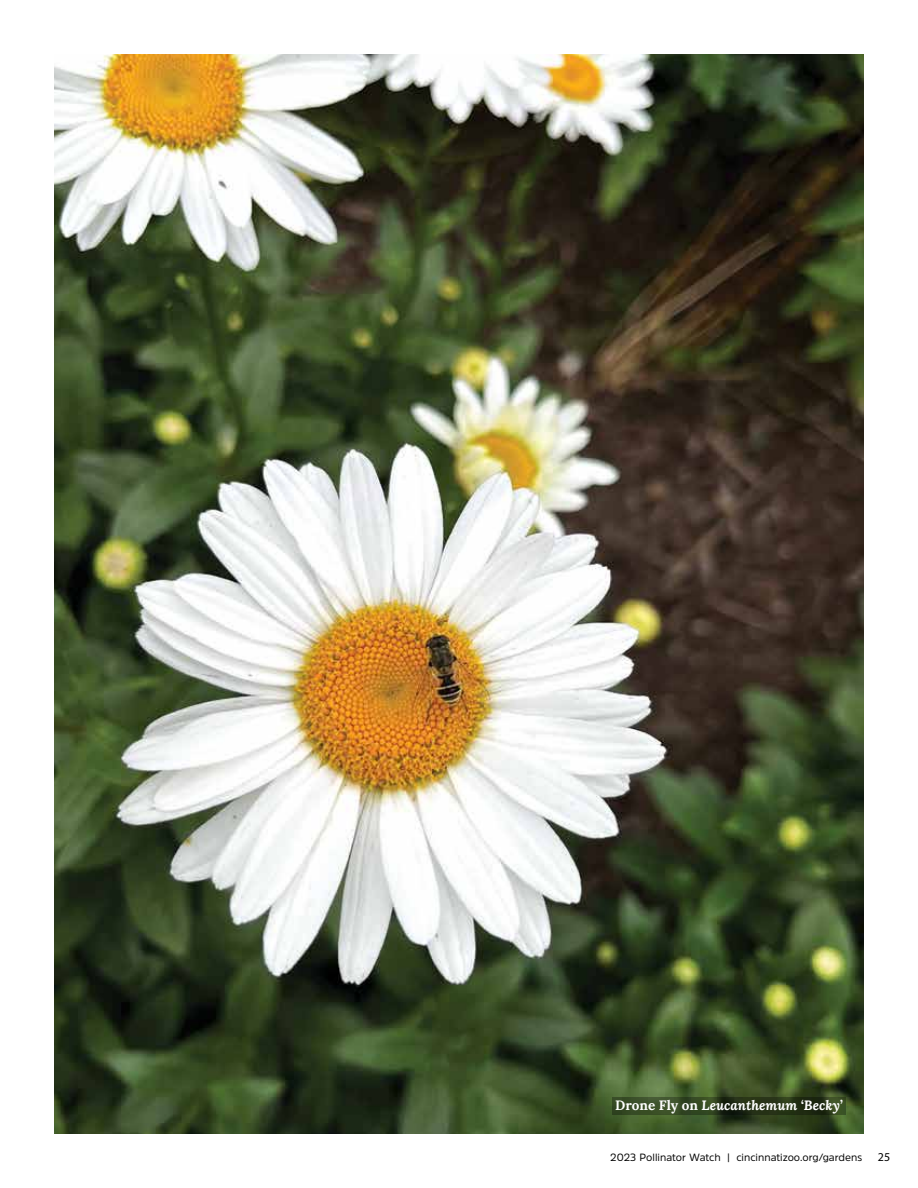
<style>
.page{position:relative;width:918px;height:1188px;background:#fff}
.page>*{position:absolute;margin:0;border:0;box-sizing:border-box;transform-origin:0 0}
.t1{font:italic 700 13.5px "Lora";color:#fff}
.t2{font:12px "Myriad Pro";color:#000}
.t3{font:10.5px "Amsi Pro";color:#000}
.s1{font-style:normal}
</style>
<div class="page">
<img style="left:54px;top:54px;width:810px;height:1080px">
<svg style="left:612px;top:1097px;width:234px;height:17px"></svg>
<p class="t1" style="left:615px;top:1097px;width:229px"><span class="s1">Drone Fly on</span> Leucanthemum ‘Becky’</p>
<p class="t3" style="left:610px;top:1150px;width:253px">2023 Pollinator Watch | cincinnatizoo.org/gardens</p>
<p class="t2" style="left:878px;top:1150px;width:14px">25</p>
</div>
